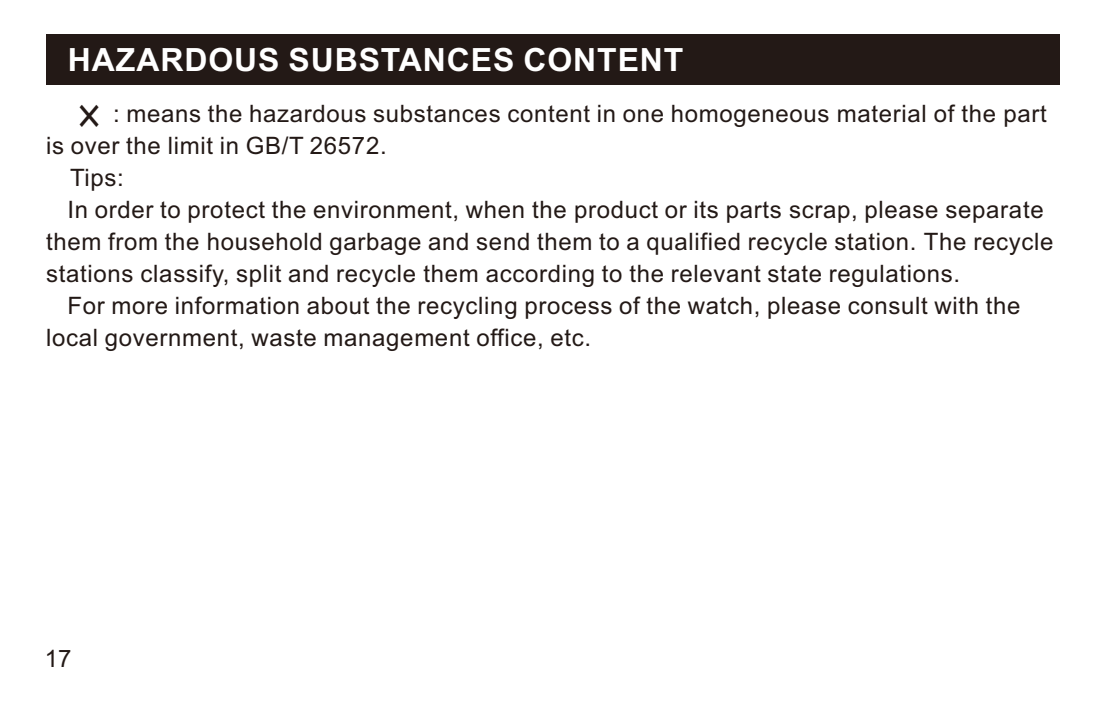
<style>
.page{position:relative;width:1100px;height:703px;background:#fff}
.page>*{position:absolute;margin:0;border:0;box-sizing:border-box;transform-origin:0 0}
.t1{font:48px "Microsoft Ya Hei";color:#231916;scale:.84 1}
.t2{font:700 32px "Arial";letter-spacing:.03em;color:#fff}
.t3{font:24px "Arial";letter-spacing:.03em;color:#231916}
</style>
<div class="page">
<div style="left:46px;top:35px;width:1013px;height:50px;background:#231916"></div>
<h2 class="t2" style="left:68px;top:48px;width:617px">HAZARDOUS SUBSTANCES CONTENT</h2>
<h1 class="t1" style="left:74px;top:92px;width:37px">×</h1>
<p class="t3" style="left:113px;top:105px;width:935px">: means the hazardous substances content in one homogeneous material of the part</p>
<p class="t3" style="left:46px;top:137px;width:342px">is over the limit in GB/T 26572.</p>
<p class="t3" style="left:70px;top:169px;width:55px">Tips:</p>
<p class="t3" style="left:68px;top:201px;width:977px">In order to protect the environment, when the product or its parts scrap, please separate</p>
<p class="t3" style="left:46px;top:233px;width:1009px">them from the household garbage and send them to a qualified recycle station. The recycle</p>
<p class="t3" style="left:46px;top:265px;width:915px">stations classify, split and recycle them according to the relevant state regulations.</p>
<p class="t3" style="left:67px;top:297px;width:955px">For more information about the recycling process of the watch, please consult with the</p>
<p class="t3" style="left:46px;top:329px;width:547px">local government, waste management office, etc.</p>
<p class="t3" style="left:45px;top:650px;width:28px">17</p>
</div>
